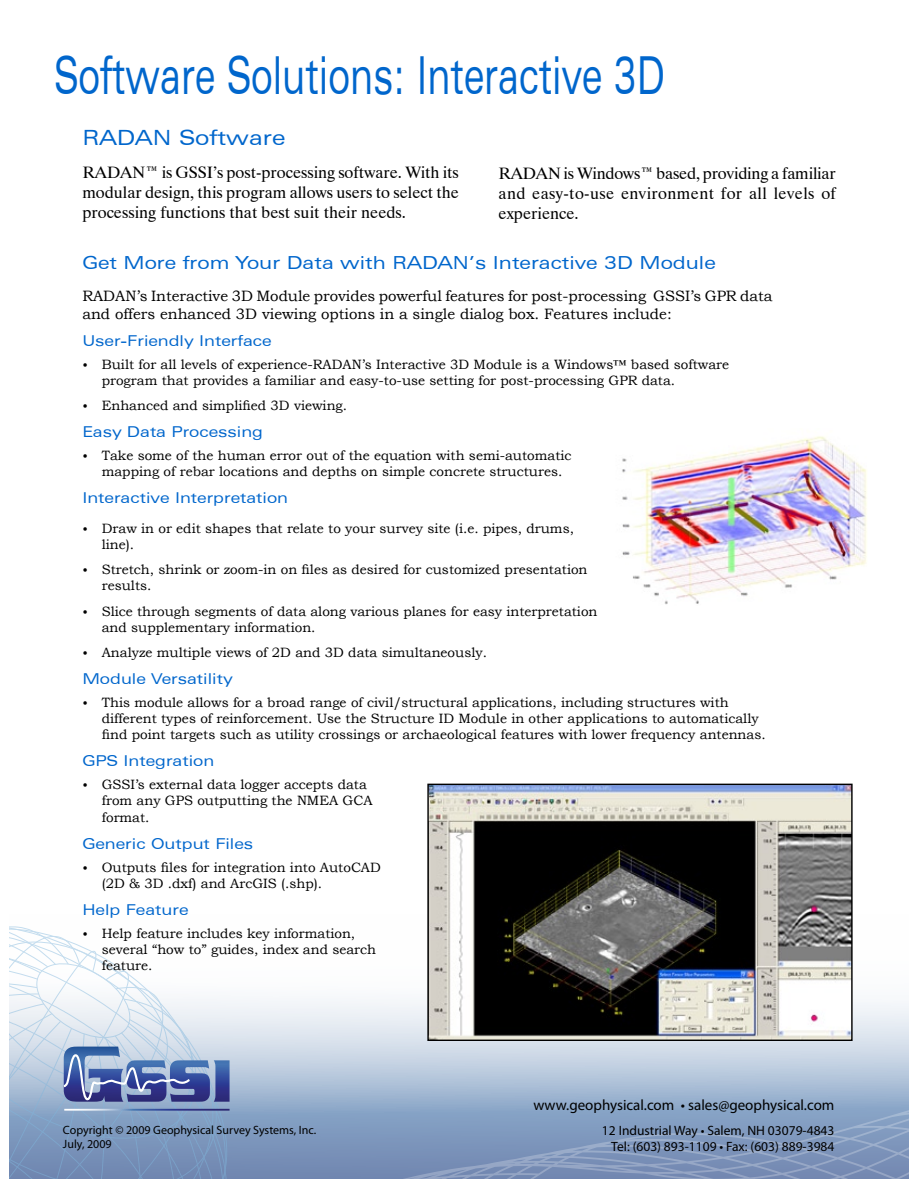
<style>
.page{position:relative;width:918px;height:1188px;background:#fff}
.page>*{position:absolute;margin:0;border:0;box-sizing:border-box;transform-origin:0 0}
.t1{font:expanded 52.5px "Zurich BT";color:#06c;scale:.61 1}
.t2{font:expanded 21px "Zurich BT";color:#06c}
.t3{font:expanded 18px "Zurich BT";color:#06c}
.t4{font:16.5px/19.8px "Dutch 801 BT";color:#000;text-align:justify}
.t5{font:15px/18px "Bookman Old Style";color:#000}
.t6{font:expanded 15px "Zurich BT";color:#06c}
.t7{font:15px "Myriad Pro";color:#000}
.t8{font:13.5px/16.2px "Bookman Old Style";color:#000}
.t9{font:13.5px/16.2px "Myriad Pro";color:#000;text-align:right}
.t10{font:12px/14.4px "Myriad Pro";color:#000}
.s1{font-size:12px}
</style>
<div class="page">
<svg style="left:230px;top:999px;width:678px;height:78px;background:#d2dce9"></svg>
<svg style="left:230px;top:1077px;width:678px;height:102px;background:#8aa1c3"></svg>
<svg style="left:10px;top:926px;width:220px;height:253px"></svg>
<img style="left:429px;top:786px;width:422px;height:253px">
<div style="left:427px;top:784px;width:426px;height:257px;border:1px solid #000"></div>
<img style="left:622px;top:436px;width:245px;height:169px">
<h1 class="t1" style="left:54px;top:44px;width:1003px">Software Solutions: Interactive 3D</h1>
<h2 class="t2" style="left:82px;top:125px;width:204px">RADAN Software</h2>
<p class="t4" style="left:82px;top:162px;width:378px">RADAN™ is GSSI’s post-processing software. With its modular design, this program allows users to select the processing functions that best suit their needs.</p>
<p class="t4" style="left:499px;top:163px;width:339px">RADAN is Windows™ based, providing a familiar and easy-to-use environment for all levels of experience.</p>
<h3 class="t3" style="left:82px;top:252px;width:635px">Get More from Your Data with RADAN’s Interactive 3D Module</h3>
<p class="t5" style="left:82px;top:287px;width:692px">RADAN’s Interactive 3D Module provides powerful features for post-processing GSSI’s GPR data and offers enhanced 3D viewing options in a single dialog box. Features include:</p>
<p class="t6" style="left:82px;top:331px;width:191px">User-Friendly Interface</p>
<p class="t8" style="left:102px;top:356px;width:629px;text-indent:-19px"><span class="s1">•</span> Built for all levels of experience-RADAN’s Interactive 3D Module is a Windows™ based software program that provides a familiar and easy-to-use setting for post-processing GPR data.</p>
<p class="t8" style="left:82px;top:397px;width:266px"><span class="s1">•</span> Enhanced and simplified 3D viewing.</p>
<p class="t6" style="left:82px;top:423px;width:182px">Easy Data Processing</p>
<p class="t8" style="left:102px;top:447px;width:471px;text-indent:-19px"><span class="s1">•</span> Take some of the human error out of the equation with semi-automatic mapping of rebar locations and depths on simple concrete structures.</p>
<p class="t6" style="left:82px;top:489px;width:207px">Interactive Interpretation</p>
<p class="t8" style="left:102px;top:520px;width:474px;text-indent:-19px"><span class="s1">•</span> Draw in or edit shapes that relate to your survey site (i.e. pipes, drums, line).</p>
<p class="t8" style="left:102px;top:562px;width:487px;text-indent:-19px"><span class="s1">•</span> Stretch, shrink or zoom-in on files as desired for customized presentation results.</p>
<p class="t8" style="left:102px;top:603px;width:497px;text-indent:-19px"><span class="s1">•</span> Slice through segments of data along various planes for easy interpretation and supplementary information.</p>
<p class="t8" style="left:82px;top:644px;width:406px"><span class="s1">•</span> Analyze multiple views of 2D and 3D data simultaneously.</p>
<p class="t6" style="left:82px;top:670px;width:152px">Module Versatility</p>
<p class="t8" style="left:102px;top:694px;width:665px;text-indent:-19px"><span class="s1">•</span> This module allows for a broad range of civil/structural applications, including structures with different types of reinforcement. Use the Structure ID Module in other applications to automatically find point targets such as utility crossings or archaeological features with lower frequency antennas.</p>
<p class="t6" style="left:82px;top:752px;width:134px">GPS Integration</p>
<p class="t8" style="left:102px;top:777px;width:272px;text-indent:-19px"><span class="s1">•</span> GSSI’s external data logger accepts data from any GPS outputting the NMEA GCA format.</p>
<p class="t6" style="left:82px;top:835px;width:172px">Generic Output Files</p>
<p class="t8" style="left:102px;top:859px;width:281px;text-indent:-19px"><span class="s1">•</span> Outputs files for integration into AutoCAD (2D &amp; 3D .dxf) and ArcGIS (.shp).</p>
<p class="t6" style="left:82px;top:901px;width:108px">Help Feature</p>
<p class="t8" style="left:102px;top:925px;width:276px;text-indent:-19px"><span class="s1">•</span> Help feature includes key information, several “how to” guides, index and search feature.</p>
<p class="t10" style="left:63px;top:1122px;width:255px">Copyright © 2009 Geophysical Survey Systems, Inc.<br>July, 2009</p>
<p class="t7" style="left:533px;top:1096px;width:303px">www.geophysical.com • sales@geophysical.com</p>
<p class="t9" style="left:602px;top:1122px;width:234px">12 Industrial Way • Salem, NH 03079-4843<br>Tel: (603) 893-1109 • Fax: (603) 889-3984</p>
</div>
